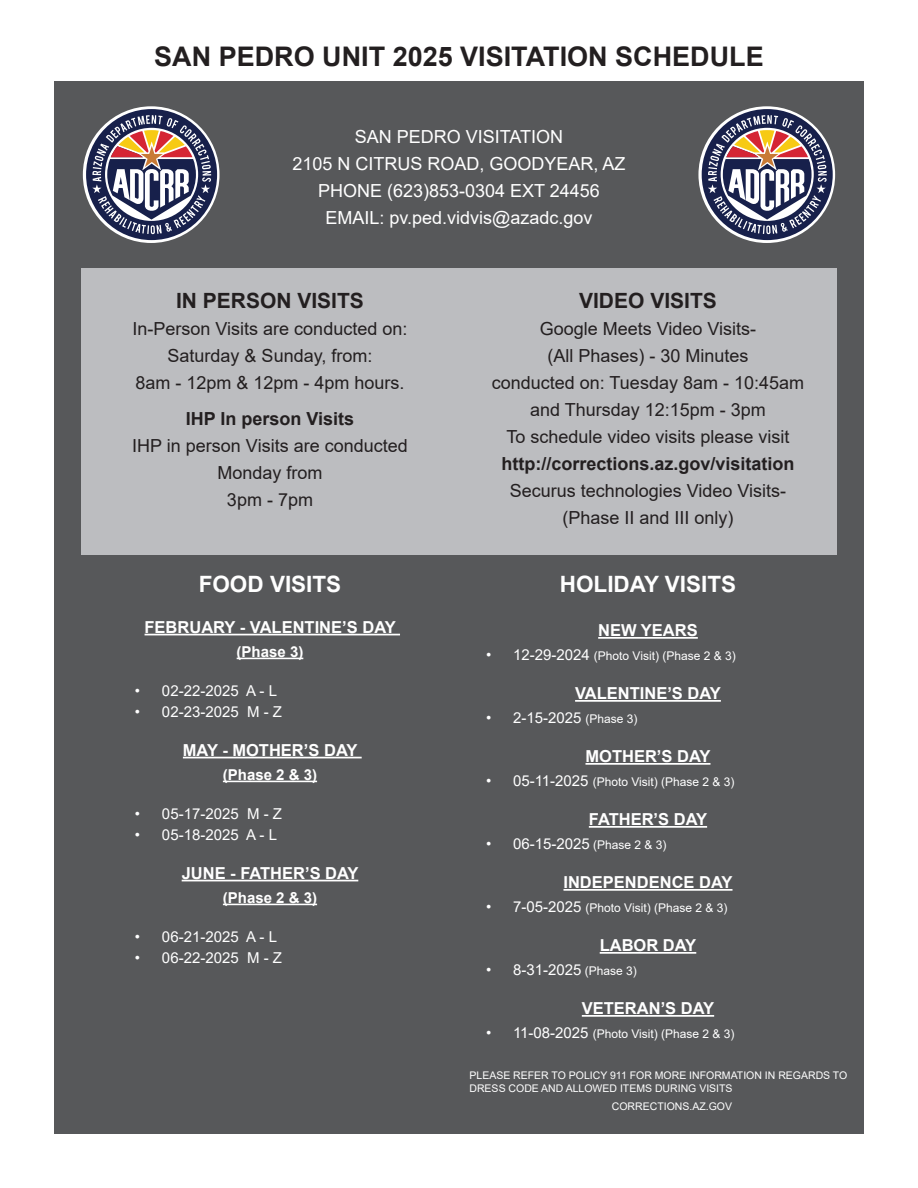
<style>
.page{position:relative;width:918px;height:1188px;background:#fff}
.page>*{position:absolute;margin:0;border:0;box-sizing:border-box;transform-origin:0 0}
.t1{font:700 27px "Arial";color:#231f20}
.t2{font:700 22.5px "Arial";color:#fff}
.t3{font:700 21px "Arial";color:#231f20}
.t4{font:18px/27px "Arial";color:#231f20;text-align:center}
.t5{font:18px/27px "Arial";color:#fff;text-align:center}
.t6{font:700 18px "Arial";color:#231f20}
.t7{font:700 16.5px "Arial";color:#fff}
.t8{font:15px "Arial";color:#fff}
.t9{font:700 15px "Arial";color:#fff}
.t10{font:12px "Arial";color:#fff}
.t11{font:10.5px/12.6px "Arial";color:#fff}
.s1{font-size:15px}
.s2{font-size:12px}
</style>
<div class="page">
<div style="left:54px;top:81px;width:810px;height:1053px;background:#57585a"></div>
<div style="left:81px;top:268px;width:756px;height:287px;background:#bcbdc0"></div>
<svg style="left:86px;top:109px;width:131px;height:131px"></svg>
<svg style="left:702px;top:109px;width:131px;height:131px"></svg>
<hr style="left:145px;top:634px;width:255px;height:1px;background:#fff">
<hr style="left:237px;top:658px;width:66px;height:1px;background:#fff">
<hr style="left:183px;top:757px;width:179px;height:1px;background:#fff">
<hr style="left:223px;top:781px;width:94px;height:1px;background:#fff">
<hr style="left:182px;top:880px;width:176px;height:1px;background:#fff">
<hr style="left:223px;top:904px;width:94px;height:1px;background:#fff">
<hr style="left:598px;top:637px;width:100px;height:2px;background:#fff">
<hr style="left:575px;top:700px;width:146px;height:2px;background:#fff">
<hr style="left:586px;top:763px;width:124px;height:2px;background:#fff">
<hr style="left:589px;top:826px;width:118px;height:2px;background:#fff">
<hr style="left:563px;top:889px;width:170px;height:2px;background:#fff">
<hr style="left:600px;top:952px;width:96px;height:2px;background:#fff">
<hr style="left:582px;top:1015px;width:132px;height:2px;background:#fff">
<h1 class="t1" style="left:154px;top:37px;width:611px">SAN PEDRO UNIT 2025 VISITATION SCHEDULE</h1>
<p class="t5" style="left:292px;top:123px;width:335px">SAN PEDRO VISITATION<br>2105 N CITRUS ROAD, GOODYEAR, AZ<br>PHONE (623)853-0304 EXT 24456<br>EMAIL: pv.ped.vidvis@azadc.gov</p>
<p class="t3" style="left:176px;top:286px;width:189px">IN PERSON VISITS</p>
<p class="t4" style="left:133px;top:315px;width:276px">In-Person Visits are conducted on:<br>Saturday &amp; Sunday, from:<br>8am - 12pm &amp; 12pm - 4pm hours.</p>
<p class="t6" style="left:186px;top:406px;width:170px">IHP In person Visits</p>
<p class="t4" style="left:132px;top:432px;width:277px">IHP in person Visits are conducted<br>Monday from<br>3pm - 7pm</p>
<p class="t2" style="left:199px;top:569px;width:144px">FOOD VISITS</p>
<p class="t7" style="left:145px;top:615px;width:253px">FEBRUARY - VALENTINE’S DAY</p>
<p class="t9" style="left:237px;top:641px;width:68px">(Phase 3)</p>
<p class="t8" style="left:135px;top:680px;width:144px">• 02-22-2025 A - L</p>
<p class="t8" style="left:135px;top:701px;width:149px">• 02-23-2025 M - Z</p>
<p class="t7" style="left:183px;top:738px;width:176px">MAY - MOTHER’S DAY</p>
<p class="t9" style="left:223px;top:764px;width:96px">(Phase 2 &amp; 3)</p>
<p class="t8" style="left:135px;top:803px;width:149px">• 05-17-2025 M - Z</p>
<p class="t8" style="left:135px;top:824px;width:144px">• 05-18-2025 A - L</p>
<p class="t7" style="left:182px;top:861px;width:178px">JUNE - FATHER’S DAY</p>
<p class="t9" style="left:223px;top:887px;width:96px">(Phase 2 &amp; 3)</p>
<p class="t8" style="left:135px;top:926px;width:144px">• 06-21-2025 A - L</p>
<p class="t8" style="left:135px;top:947px;width:149px">• 06-22-2025 M - Z</p>
<p class="t3" style="left:579px;top:286px;width:139px">VIDEO VISITS</p>
<p class="t4" style="left:492px;top:315px;width:314px">Google Meets Video Visits-<br>(All Phases) - 30 Minutes<br>conducted on: Tuesday 8am - 10:45am and Thursday 12:15pm - 3pm<br>To schedule video visits please visit</p>
<p class="t6" style="left:501px;top:451px;width:295px">http://corrections.az.gov/visitation</p>
<p class="t4" style="left:510px;top:477px;width:278px">Securus technologies Video Visits-(Phase II and III only)</p>
<p class="t2" style="left:560px;top:569px;width:178px">HOLIDAY VISITS</p>
<p class="t7" style="left:598px;top:619px;width:101px">NEW YEARS</p>
<p class="t10" style="left:486px;top:648px;width:251px"><span class="s1">• 12-29-2024</span> (Photo Visit) (Phase 2 &amp; 3)</p>
<p class="t7" style="left:575px;top:682px;width:147px">VALENTINE’S DAY</p>
<p class="t8" style="left:486px;top:708px;width:153px">• 2-15-2025 <span class="s2">(Phase 3)</span></p>
<p class="t7" style="left:586px;top:745px;width:126px">MOTHER’S DAY</p>
<p class="t10" style="left:486px;top:774px;width:250px"><span class="s1">• 05-11-2025</span> (Photo Visit) (Phase 2 &amp; 3)</p>
<p class="t7" style="left:589px;top:808px;width:120px">FATHER’S DAY</p>
<p class="t8" style="left:486px;top:834px;width:182px">• 06-15-2025 <span class="s2">(Phase 2 &amp; 3)</span></p>
<p class="t7" style="left:563px;top:871px;width:171px">INDEPENDENCE DAY</p>
<p class="t10" style="left:486px;top:900px;width:243px"><span class="s1">• 7-05-2025</span> (Photo Visit) (Phase 2 &amp; 3)</p>
<p class="t7" style="left:600px;top:934px;width:98px">LABOR DAY</p>
<p class="t8" style="left:486px;top:960px;width:152px">• 8-31-2025 <span class="s2">(Phase 3)</span></p>
<p class="t7" style="left:582px;top:997px;width:134px">VETERAN’S DAY</p>
<p class="t10" style="left:486px;top:1026px;width:250px"><span class="s1">• 11-08-2025</span> (Photo Visit) (Phase 2 &amp; 3)</p>
<p class="t11" style="left:470px;top:1069px;width:379px">PLEASE REFER TO POLICY 911 FOR MORE INFORMATION IN REGARDS TO<br>DRESS CODE AND ALLOWED ITEMS DURING VISITS</p>
<p class="t11" style="left:612px;top:1100px;width:122px">CORRECTIONS.AZ.GOV</p>
</div>
